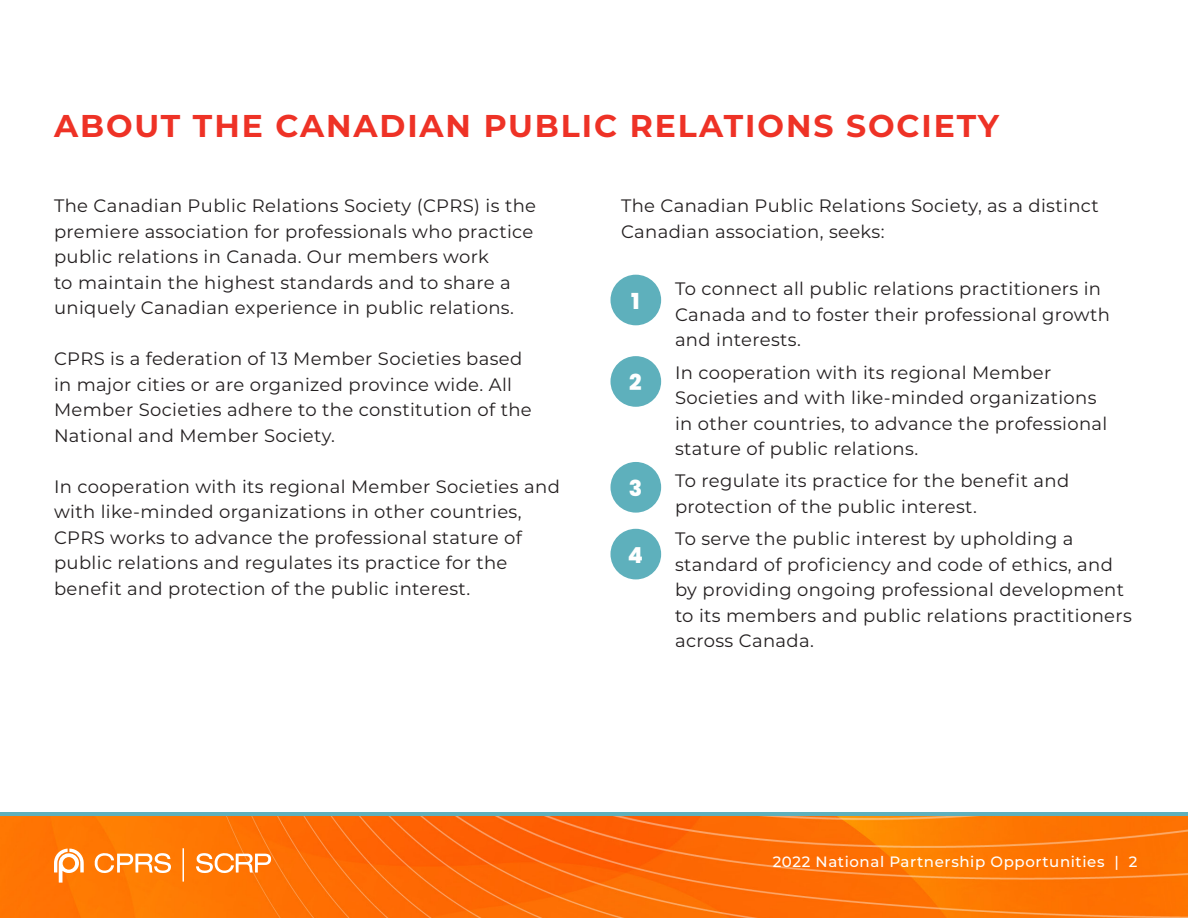
<style>
.page{position:relative;width:1188px;height:918px;background:#fff}
.page>*{position:absolute;margin:0;border:0;box-sizing:border-box;transform-origin:0 0}
.t1{font:700 31.5px "Montserrat";letter-spacing:.06em;color:#ee3226}
.t2{font:800 22.05px "Poppins";color:#fff}
.t3{font:18px/25.5px "Montserrat";letter-spacing:.02em;color:#231f20}
.t4{font:500 15px "Montserrat";letter-spacing:.04em;color:#fff}
</style>
<div class="page">
<svg style="left:0;top:812px;width:1188px;height:5px;background:#7da498"></svg>
<img style="left:0;top:817px;width:1188px;height:101px">
<svg style="left:94px;top:853px;width:77px;height:20px"></svg>
<svg style="left:196px;top:853px;width:75px;height:20px"></svg>
<svg style="left:54px;top:849px;width:30px;height:34px"></svg>
<hr style="left:183px;top:848px;width:1px;height:34px;background:#fff">
<div style="left:611px;top:275px;width:50px;height:50px;background:#5eb0bc;border-radius:50%"></div>
<div style="left:611px;top:529px;width:50px;height:50px;background:#5eb0bc;border-radius:50%"></div>
<div style="left:610px;top:462px;width:51px;height:51px;background:#5eb0bc;border-radius:50%"></div>
<div style="left:610px;top:356px;width:51px;height:51px;background:#5eb0bc;border-radius:50%"></div>
<p class="t1" style="left:54px;top:103px;width:947px">ABOUT THE CANADIAN PUBLIC RELATIONS SOCIETY</p>
<p class="t3" style="left:54px;top:192px;width:484px">The Canadian Public Relations Society (CPRS) is the premiere association for professionals who practice public relations in Canada. Our members work<br>to maintain the highest standards and to share a uniquely Canadian experience in public relations.</p>
<p class="t3" style="left:54px;top:345px;width:479px">CPRS is a federation of 13 Member Societies based in major cities or are organized province wide. All Member Societies adhere to the constitution of the National and Member Society.</p>
<p class="t3" style="left:54px;top:473px;width:507px">In cooperation with its regional Member Societies and with like-minded organizations in other countries, CPRS works to advance the professional stature of public relations and regulates its practice for the benefit and protection of the public interest.</p>
<p class="t3" style="left:621px;top:192px;width:479px">The Canadian Public Relations Society, as a distinct<br>Canadian association, seeks:</p>
<p class="t3" style="left:675px;top:276px;width:437px;text-indent:-27px">• To connect all public relations practitioners in<br>Canada and to foster their professional growth and interests.</p>
<p class="t3" style="left:675px;top:359px;width:434px;text-indent:-27px">• In cooperation with its regional Member Societies and with like-minded organizations in other countries, to advance the professional stature of public relations.</p>
<p class="t3" style="left:675px;top:468px;width:396px;text-indent:-27px">• To regulate its practice for the benefit and protection of the public interest.</p>
<p class="t3" style="left:675px;top:525px;width:458px;text-indent:-27px">• To serve the public interest by upholding a standard of proficiency and code of ethics, and by providing ongoing professional development to its members and public relations practitioners across Canada.</p>
<p class="t2" style="left:631px;top:288px;width:10px">1</p>
<p class="t2" style="left:629px;top:369px;width:14px">2</p>
<p class="t2" style="left:629px;top:475px;width:15px">3</p>
<p class="t2" style="left:628px;top:542px;width:17px">4</p>
<p class="t4" style="left:773px;top:851px;width:366px">2022 National Partnership Opportunities | 2</p>
</div>
